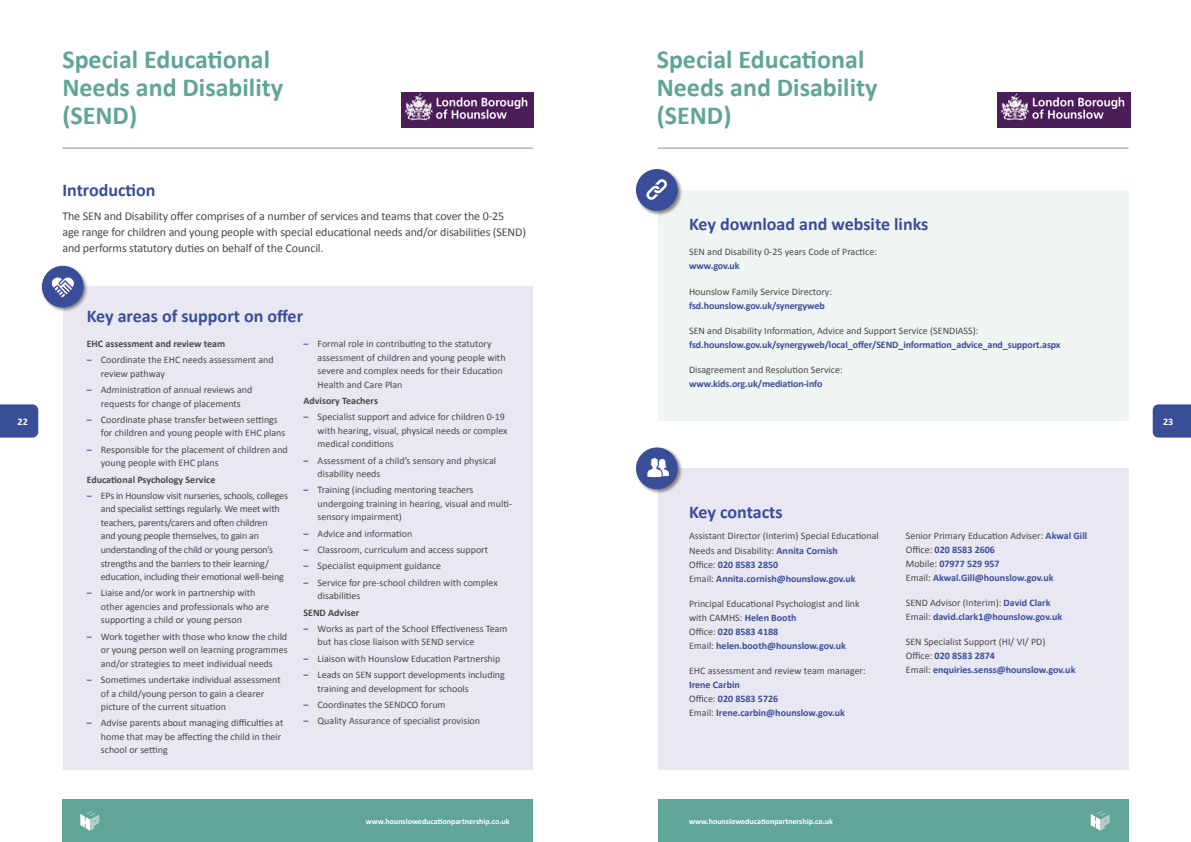
<style>
.page{position:relative;width:1191px;height:842px;background:#fff}
.page>*{position:absolute;margin:0;border:0;box-sizing:border-box;transform-origin:0 0}
.t1{font:700 26px/28px "Calibri";color:#61a598}
.t2{font:700 18px "Calibri";color:#3a4d98}
.t3{font:12px/16px "Calibri";letter-spacing:-.01em;color:#484848}
.t4{font:10px/13.5px "Calibri";color:#484848}
.t5{font:700 10px/14px "Calibri";letter-spacing:-.005em;color:#3a4d98}
.t6{font:10px/13.5px "Calibri";letter-spacing:-.02em;color:#484848}
.t7{font:700 10px "Calibri";color:#484848}
.t8{font:700 10px "Calibri";color:#fff}
.t9{font:700 8px "Calibri";color:#fff}
.s1{font-weight:700;color:#3a4d98}
.s2{font-weight:400;color:#484848}
</style>
<div class="page">
<hr style="left:62px;top:148px;width:471px;height:1px;background:#939393">
<svg style="left:0;top:404px;width:38px;height:34px"></svg>
<div style="left:63px;top:287px;width:470px;height:483px;background:#e9e8f2"></div>
<div style="left:41px;top:265px;width:48px;height:48px;background:#000;opacity:.45"></div>
<div style="left:42px;top:266px;width:42px;height:42px;background:#3a4d98;border-radius:50%"></div>
<svg style="left:51px;top:277px;width:23px;height:21px"></svg>
<img style="left:401px;top:92px;width:132px;height:36px">
<div style="left:62px;top:799px;width:471px;height:43px;background:#61a598"></div>
<svg style="left:80px;top:811px;width:19px;height:20px"></svg>
<div style="left:658px;top:190px;width:470px;height:231px;background:#f0f5f3"></div>
<hr style="left:658px;top:148px;width:470px;height:1px;background:#939393">
<div style="left:658px;top:468px;width:470px;height:302px;background:#e9e8f2"></div>
<div style="left:635px;top:168px;width:47px;height:48px;background:#000;opacity:.45"></div>
<div style="left:636px;top:169px;width:42px;height:42px;background:#3a4d98;border-radius:50%"></div>
<svg style="left:646px;top:179px;width:21px;height:21px"></svg>
<div style="left:635px;top:446px;width:47px;height:48px;background:#000;opacity:.45"></div>
<div style="left:636px;top:447px;width:42px;height:42px;background:#3a4d98;border-radius:50%"></div>
<svg style="left:647px;top:458px;width:22px;height:19px"></svg>
<svg style="left:1152px;top:404px;width:39px;height:34px"></svg>
<img style="left:997px;top:92px;width:133px;height:36px">
<div style="left:658px;top:799px;width:470px;height:43px;background:#61a598"></div>
<svg style="left:1090px;top:811px;width:19px;height:20px"></svg>
<p class="t8" style="left:18px;top:415px;width:12px">22</p>
<h1 class="t1" style="left:62px;top:45px;width:222px">Special Educational<br>Needs and Disability (SEND)</h1>
<h2 class="t2" style="left:62px;top:178px;width:95px">Introduction</h2>
<p class="t3" style="left:62px;top:208px;width:465px">The SEN and Disability offer comprises of a number of services and teams that cover the 0-25<br>age range for children and young people with special educational needs and/or disabilities (SEND) and performs statutory duties on behalf of the Council.</p>
<h2 class="t2" style="left:87px;top:304px;width:218px">Key areas of support on offer</h2>
<p class="t7" style="left:87px;top:337px;width:140px">EHC assessment and review team</p>
<p class="t4" style="left:101px;top:353px;width:174px;text-indent:-14px"><span class="s1">–</span> Coordinate the EHC needs assessment and review pathway</p>
<p class="t4" style="left:87px;top:383px;width:167px;text-align:center"><span class="s1">–</span> Administration of annual reviews and requests for change of placements</p>
<p class="t4" style="left:101px;top:413px;width:186px;text-indent:-14px"><span class="s1">–</span> Coordinate phase transfer between settings for children and young people with EHC plans</p>
<p class="t4" style="left:101px;top:443px;width:188px;text-indent:-14px"><span class="s1">–</span> Responsible for the placement of children and young people with EHC plans</p>
<p class="t7" style="left:87px;top:473px;width:130px">Educational Psychology Service</p>
<p class="t6" style="left:101px;top:489px;width:189px;text-indent:-14px"><span class="s1">–</span> EPs in Hounslow visit nurseries, schools, colleges and specialist settings regularly. We meet with teachers, parents/carers and often children<br>and young people themselves, to gain an understanding of the child or young person’s strengths and the barriers to their learning/ education, including their emotional well-being</p>
<p class="t4" style="left:101px;top:586px;width:170px;text-indent:-14px"><span class="s1">–</span> Liaise and/or work in partnership with other agencies and professionals who are supporting a child or young person</p>
<p class="t4" style="left:101px;top:630px;width:188px;text-align:justify;text-indent:-14px"><span class="s1">–</span> Work together with those who know the child or young person well on learning programmes and/or strategies to meet individual needs</p>
<p class="t4" style="left:101px;top:673px;width:181px;text-indent:-14px"><span class="s1">–</span> Sometimes undertake individual assessment of a child/young person to gain a clearer picture of the current situation</p>
<p class="t4" style="left:101px;top:716px;width:184px;text-indent:-14px"><span class="s1">–</span> Advise parents about managing difficulties at home that may be affecting the child in their school or setting</p>
<p class="t4" style="left:317px;top:337px;width:189px;text-indent:-14px"><span class="s1">–</span> Formal role in contributing to the statutory assessment of children and young people with severe and complex needs for their Education Health and Care Plan</p>
<p class="t7" style="left:303px;top:394px;width:76px">Advisory Teachers</p>
<p class="t4" style="left:317px;top:410px;width:191px;text-indent:-14px"><span class="s1">–</span> Specialist support and advice for children 0-19 with hearing, visual, physical needs or complex medical conditions</p>
<p class="t4" style="left:317px;top:453px;width:180px;text-indent:-14px"><span class="s1">–</span> Assessment of a child’s sensory and physical disability needs</p>
<p class="t4" style="left:317px;top:483px;width:196px;text-indent:-14px"><span class="s1">–</span> Training (including mentoring teachers undergoing training in hearing, visual and multi&shy;sensory impairment)</p>
<p class="t4" style="left:303px;top:527px;width:110px"><span class="s1">–</span> Advice and information</p>
<p class="t4" style="left:303px;top:543px;width:186px"><span class="s1">–</span> Classroom, curriculum and access support</p>
<p class="t4" style="left:303px;top:559px;width:139px"><span class="s1">–</span> Specialist equipment guidance</p>
<p class="t4" style="left:317px;top:576px;width:182px;text-indent:-14px"><span class="s1">–</span> Service for pre-school children with complex disabilities</p>
<p class="t7" style="left:303px;top:606px;width:57px">SEND Adviser</p>
<p class="t4" style="left:317px;top:622px;width:191px;text-indent:-14px"><span class="s1">–</span> Works as part of the School Effectiveness Team but has close liaison with SEND service</p>
<p class="t4" style="left:303px;top:652px;width:198px"><span class="s1">–</span> Liaison with Hounslow Education Partnership</p>
<p class="t4" style="left:317px;top:668px;width:189px;text-indent:-14px"><span class="s1">–</span> Leads on SEN support developments including training and development for schools</p>
<p class="t4" style="left:303px;top:698px;width:144px"><span class="s1">–</span> Coordinates the SENDCO forum</p>
<p class="t4" style="left:303px;top:714px;width:178px"><span class="s1">–</span> Quality Assurance of specialist provision</p>
<p class="t9" style="left:366px;top:816px;width:145px">www.hounsloweducationpartnership.co.uk</p>
<h1 class="t1" style="left:656px;top:45px;width:222px">Special Educational<br>Needs and Disability (SEND)</h1>
<h2 class="t2" style="left:689px;top:212px;width:241px">Key download and website links</h2>
<p class="t4" style="left:689px;top:245px;width:189px">SEN and Disability 0-25 years Code of Practice:</p>
<p class="t5" style="left:689px;top:259px;width:52px">www.gov.uk</p>
<p class="t4" style="left:689px;top:285px;width:145px">Hounslow Family Service Directory:</p>
<p class="t5" style="left:689px;top:298px;width:137px">fsd.hounslow.gov.uk/synergyweb</p>
<p class="t4" style="left:689px;top:324px;width:291px">SEN and Disability Information, Advice and Support Service (SENDIASS):</p>
<p class="t5" style="left:689px;top:338px;width:373px">fsd.hounslow.gov.uk/synergyweb/local_offer/SEND_information_advice_and_support.aspx</p>
<p class="t4" style="left:689px;top:363px;width:155px">Disagreement and Resolution Service:</p>
<p class="t5" style="left:689px;top:377px;width:135px">www.kids.org.uk/mediation-info</p>
<h2 class="t2" style="left:689px;top:500px;width:95px">Key contacts</h2>
<p class="t4" style="left:689px;top:528px;width:191px;line-height:15px">Assistant Director (Interim) Special Educational<br>Needs and Disability: <span class="s1">Annita Cornish</span></p>
<p class="t5" style="left:689px;top:557px;width:168px"><span class="s2">Office:</span> 020 8583 2850<br><span class="s2">Email:</span> Annita.cornish@hounslow.gov.uk</p>
<p class="t4" style="left:689px;top:597px;width:172px;line-height:14px">Principal Educational Psychologist and link with CAMHS: <span class="s1">Helen Booth<br></span>Office: <span class="s1">020 8583 4188<br></span>Email: <span class="s1">helen.booth@hounslow.gov.uk</span></p>
<p class="t4" style="left:689px;top:664px;width:178px">EHC assessment and review team manager:</p>
<p class="t5" style="left:689px;top:678px;width:157px">Irene Carbin<br><span class="s2">Office:</span> 020 8583 5726<br><span class="s2">Email:</span> Irene.carbin@hounslow.gov.uk</p>
<p class="t5" style="left:905px;top:528px;width:183px"><span class="s2">Senior Primary Education Adviser:</span> Akwal Gill<br><span class="s2">Office:</span> 020 8583 2606<br><span class="s2">Mobile:</span> 07977 529 957<br><span class="s2">Email:</span> Akwal.Gill@hounslow.gov.uk</p>
<p class="t5" style="left:905px;top:596px;width:158px"><span class="s2">SEND Advisor (Interim):</span> David Clark<br><span class="s2">Email:</span> david.clark1@hounslow.gov.uk</p>
<p class="t4" style="left:905px;top:635px;width:171px;line-height:14px">SEN Specialist Support (HI/ VI/ PD)<br>Office: <span class="s1">020 8583 2874<br></span>Email: <span class="s1">enquiries.senss@hounslow.gov.uk</span></p>
<p class="t9" style="left:689px;top:816px;width:145px">www.hounsloweducationpartnership.co.uk</p>
<p class="t8" style="left:1163px;top:415px;width:12px">23</p>
</div>
